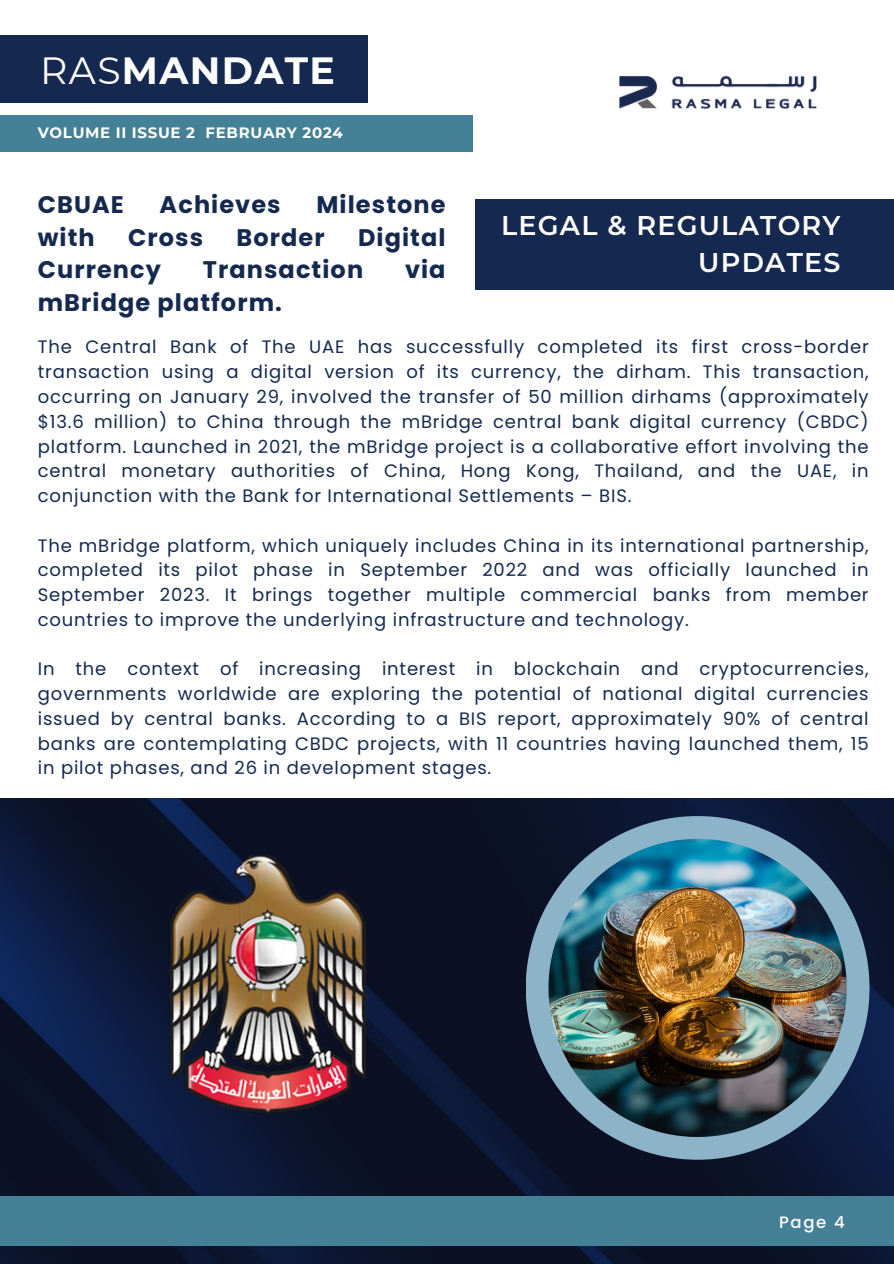
<style>
.page{position:relative;width:894px;height:1264px;background:#fff}
.page>*{position:absolute;margin:0;border:0;box-sizing:border-box;transform-origin:0 0}
.t1{font:700 37.8px "Montserrat";letter-spacing:.035em;color:#fff}
.t2{font:600 27px/37.2px "Montserrat";letter-spacing:.045em;color:#fff;text-align:right}
.t3{font:700 24px "Poppins";letter-spacing:.045em;color:#152950}
.t4{font:18px/24.8px "Poppins";letter-spacing:.045em;color:#152950;text-align:justify}
.t5{font:500 16.5px "Poppins";color:#fff}
.t6{font:700 15px "Montserrat";letter-spacing:.045em;color:#fff}
.s1{font-weight:400}
</style>
<div class="page">
<img style="left:0;top:798px;width:893px;height:465px">
<div style="left:0;top:1196px;width:893px;height:49px;background:#448197"></div>
<div style="left:475px;top:199px;width:418px;height:91px;background:#152950"></div>
<div style="left:0;top:35px;width:368px;height:68px;background:#152950"></div>
<div style="left:0;top:116px;width:472px;height:36px;background:#448197"></div>
<svg style="left:525px;top:816px;width:344px;height:343px;background:#3a4e66"></svg>
<img style="left:548px;top:838px;width:298px;height:298px">
<img style="left:80px;top:842px;width:374px;height:291px">
<img style="left:619px;top:76px;width:198px;height:34px">
<h1 class="t1" style="left:40px;top:47px;width:296px"><span class="s1">RAS</span>MANDATE</h1>
<p class="t6" style="left:38px;top:124px;width:306px">VOLUME II ISSUE 2 FEBRUARY 2024</p>
<h3 class="t3" style="left:38px;top:188px;width:87px">CBUAE</h3>
<h3 class="t3" style="left:159px;top:188px;width:122px">Achieves</h3>
<h3 class="t3" style="left:316px;top:188px;width:130px">Milestone</h3>
<h3 class="t3" style="left:38px;top:220px;width:59px">with</h3>
<h3 class="t3" style="left:128px;top:220px;width:76px">Cross</h3>
<h3 class="t3" style="left:236px;top:220px;width:90px">Border</h3>
<h3 class="t3" style="left:358px;top:220px;width:89px">Digital</h3>
<h3 class="t3" style="left:38px;top:253px;width:125px">Currency</h3>
<h3 class="t3" style="left:203px;top:253px;width:162px">Transaction</h3>
<h3 class="t3" style="left:405px;top:253px;width:42px">via</h3>
<h3 class="t3" style="left:38px;top:286px;width:246px">mBridge platform.</h3>
<h2 class="t2" style="left:501px;top:207px;width:341px">LEGAL &amp; REGULATORY<br>UPDATES</h2>
<p class="t4" style="left:38px;top:335px;width:832px">The Central Bank of The UAE has successfully completed its first cross-border transaction using a digital version of its currency, the dirham. This transaction, occurring on January 29, involved the transfer of 50 million dirhams (approximately $13.6 million) to China through the mBridge central bank digital currency (CBDC) platform. Launched in 2021, the mBridge project is a collaborative effort involving the central monetary authorities of China, Hong Kong, Thailand, and the UAE, in conjunction with the Bank for International Settlements – BIS.</p>
<p class="t4" style="left:38px;top:533px;width:832px">The mBridge platform, which uniquely includes China in its international partnership, completed its pilot phase in September 2022 and was officially launched in September 2023. It brings together multiple commercial banks from member countries to improve the underlying infrastructure and technology.</p>
<p class="t4" style="left:38px;top:656px;width:832px">In the context of increasing interest in blockchain and cryptocurrencies, governments worldwide are exploring the potential of national digital currencies issued by central banks. According to a BIS report, approximately 90% of central banks are contemplating CBDC projects, with 11 countries having launched them, 15 in pilot phases, and 26 in development stages.</p>
<p class="t5" style="left:778px;top:1210px;width:67px">Page 4</p>
</div>
